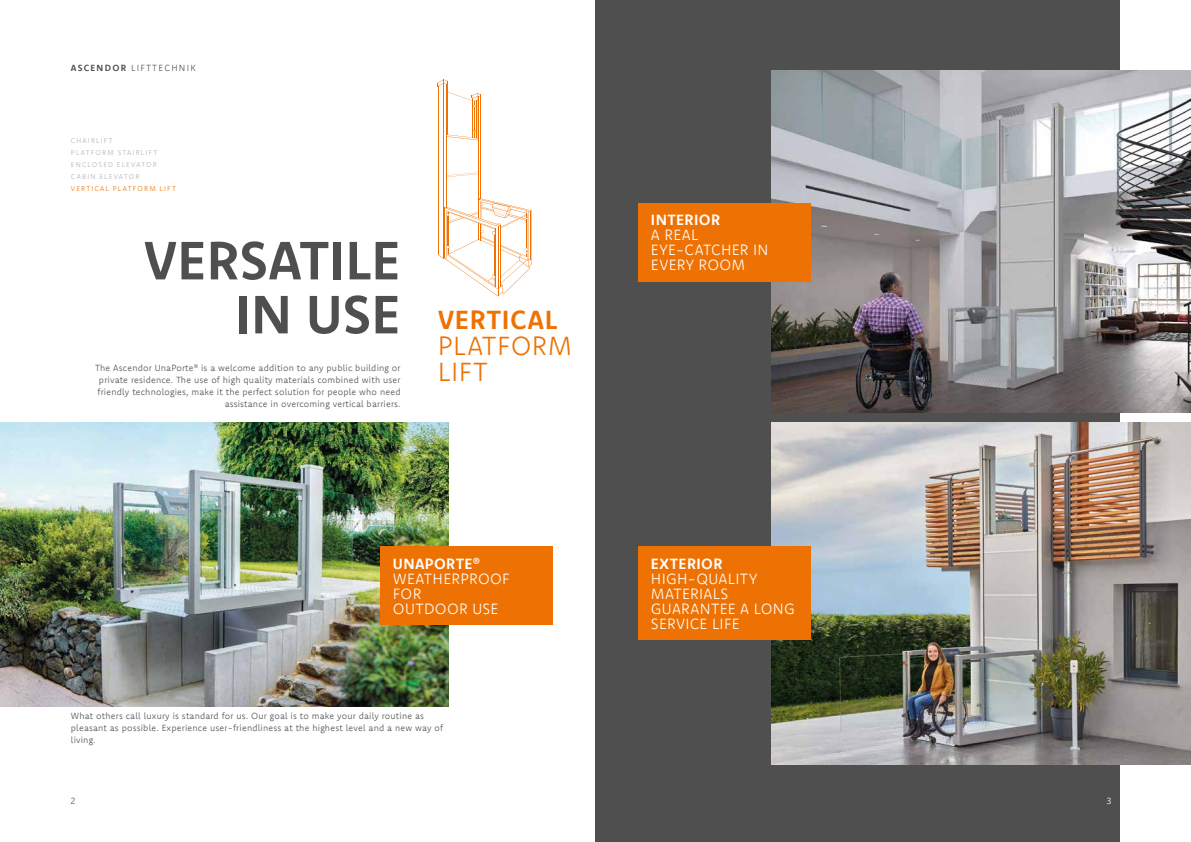
<style>
.page{position:relative;width:1191px;height:842px;background:#fff}
.page>*{position:absolute;margin:0;border:0;box-sizing:border-box;transform-origin:0 0}
.t1{font:700 54px/54px "Komet";color:#504f4f;text-align:right}
.t2{font:300 26.5px/26px "Komet";letter-spacing:.015em;color:#ee7203}
.t3{font:700 26.5px "Komet";letter-spacing:.02em;color:#ee7203}
.t4{font:300 15px/15px "Komet";letter-spacing:.02em;color:#fff}
.t5{font:700 15px "Komet";letter-spacing:.025em;color:#fff}
.t6{font:300 9px/12px "Komet";letter-spacing:.02em;color:#504f4f;text-align:right}
.t7{font:300 9px "Komet";letter-spacing:.14em;color:#504f4f}
.t8{font:300 9px "Komet";color:#fff}
.t9{font:300 7px/12px "Komet";letter-spacing:.165em;color:#b3b2b2}
.t10{font:300 7px "Komet";letter-spacing:.165em;color:#ee7203}
.s1{font-weight:700}
</style>
<div class="page">
<div style="left:595px;top:0;width:525px;height:842px;background:#504f4f"></div>
<img style="left:0;top:423px;width:448px;height:284px">
<img style="left:771px;top:423px;width:420px;height:341px">
<img style="left:771px;top:71px;width:420px;height:341px">
<hr style="left:438px;top:86px;width:1px;height:169px;background:#ee7203">
<hr style="left:443px;top:80px;width:1px;height:179px;background:#ee7203">
<hr style="left:446px;top:84px;width:1px;height:123px;background:#ee7203">
<hr style="left:478px;top:97px;width:1px;height:121px;background:#ee7203">
<hr style="left:480px;top:97px;width:1px;height:102px;background:#ee7203">
<svg style="left:447px;top:173px;width:31px;height:4px"></svg>
<svg style="left:437px;top:79px;width:44px;height:61px"></svg>
<svg style="left:438px;top:197px;width:94px;height:99px"></svg>
<div style="left:380px;top:546px;width:173px;height:79px;background:#ee7203"></div>
<div style="left:638px;top:203px;width:173px;height:79px;background:#ee7203"></div>
<div style="left:638px;top:546px;width:173px;height:94px;background:#ee7203"></div>
<p class="t7" style="left:71px;top:62px;width:126px"><span class="s1">ASCENDOR</span> LIFTTECHNIK</p>
<p class="t9" style="left:71px;top:134px;width:88px">CHAIRLIFT<br>PLATFORM STAIRLIFT<br>ENCLOSED ELEVATOR<br>CABIN ELEVATOR</p>
<p class="t10" style="left:71px;top:184px;width:107px">VERTICAL PLATFORM LIFT</p>
<h1 class="t1" style="left:143px;top:232px;width:258px">VERSATILE<br>IN USE</h1>
<p class="t6" style="left:95px;top:361px;width:307px">The Ascendor UnaPorte® is a welcome addition to any public building or private residence. The use of high quality materials combined with user friendly technologies, make it the perfect solution for people who need assistance in overcoming vertical barriers.</p>
<h2 class="t3" style="left:438px;top:302px;width:121px">VERTICAL</h2>
<h2 class="t2" style="left:438px;top:332px;width:136px">PLATFORM<br>LIFT</h2>
<h3 class="t5" style="left:393px;top:554px;width:89px">UNAPORTE®</h3>
<h3 class="t4" style="left:393px;top:571px;width:118px">WEATHERPROOF<br>FOR<br>OUTDOOR USE</h3>
<p class="t6" style="left:71px;top:709px;width:374px;text-align:left">What others call luxury is standard for us. Our goal is to make your daily routine as pleasant as possible. Experience user-friendliness at the highest level and a new way of living.</p>
<p class="t6" style="left:71px;top:795px;width:6px">2</p>
<h3 class="t5" style="left:651px;top:210px;width:71px">INTERIOR</h3>
<h3 class="t4" style="left:651px;top:227px;width:119px">A REAL<br>EYE-CATCHER IN<br>EVERY ROOM</h3>
<h3 class="t5" style="left:651px;top:554px;width:73px">EXTERIOR</h3>
<h3 class="t4" style="left:651px;top:571px;width:145px">HIGH-QUALITY<br>MATERIALS<br>GUARANTEE A LONG<br>SERVICE LIFE</h3>
<p class="t8" style="left:1107px;top:795px;width:6px">3</p>
</div>
